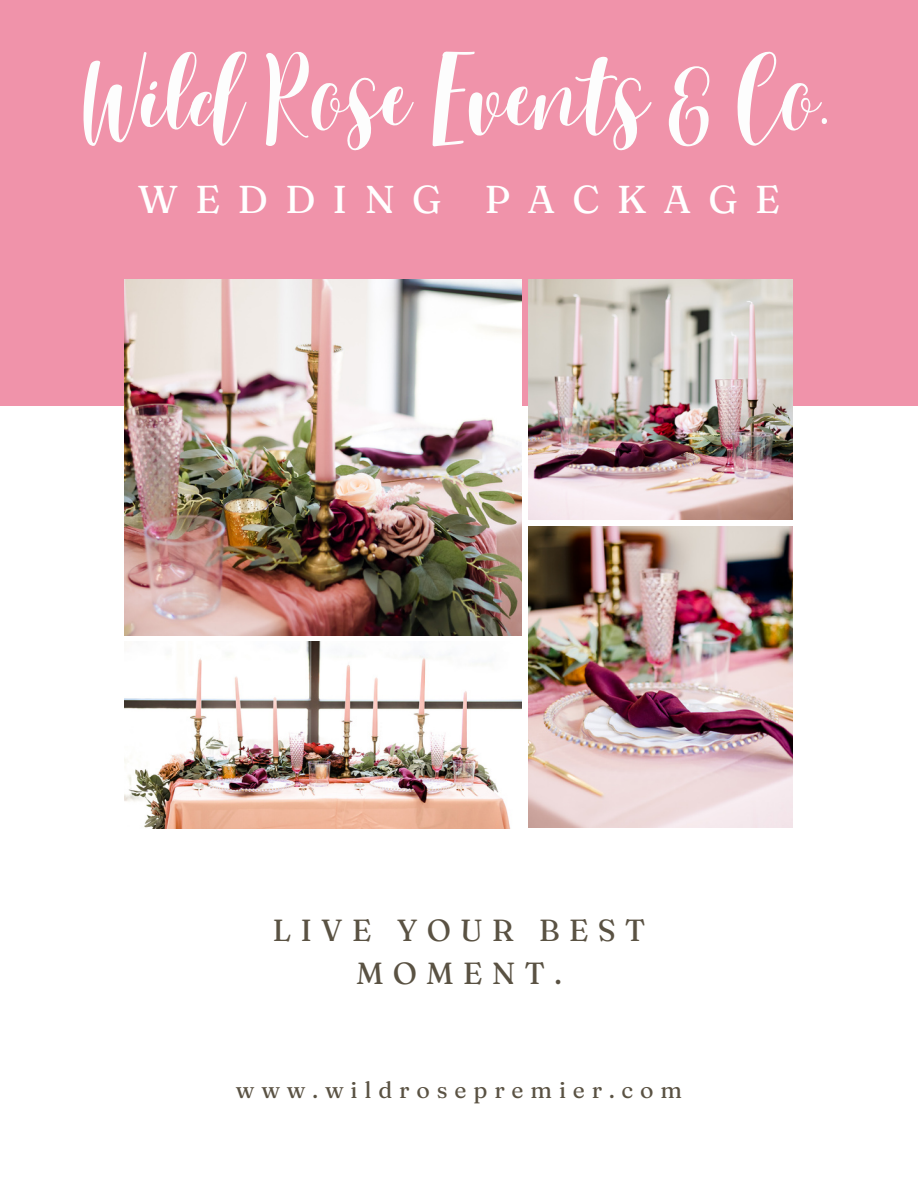
<style>
.page{position:relative;width:918px;height:1188px;background:#fff}
.page>*{position:absolute;margin:0;border:0;box-sizing:border-box;transform-origin:0 0}
.t1{font:300 82.2px "Best";color:#fdfdfd}
.t2{font:38.85px "Fraunces 9 pt";letter-spacing:.44em;color:#fff}
.t3{font:30.45px/42.8px "Fraunces 9 pt";letter-spacing:.3em;color:#5a5243;text-align:center}
.t4{font:22.95px "Fraunces 9 pt";letter-spacing:.3em;color:#5a5243}
</style>
<div class="page">
<img style="left:528px;top:526px;width:265px;height:302px">
<div style="left:0;top:0;width:918px;height:406px;background:#f093aa"></div>
<img style="left:125px;top:279px;width:397px;height:357px">
<img style="left:125px;top:642px;width:397px;height:187px">
<img style="left:528px;top:279px;width:265px;height:241px">
<p class="t1" style="left:83px;top:49px;width:754px">Wild Rose Events &amp; Co.</p>
<h1 class="t2" style="left:138px;top:175px;width:644px">WEDDING PACKAGE</h1>
<h3 class="t3" style="left:272px;top:909px;width:375px">LIVE YOUR BEST<br>MOMENT.</h3>
<h2 class="t4" style="left:236px;top:1076px;width:448px">www.wildrosepremier.com</h2>
</div>
